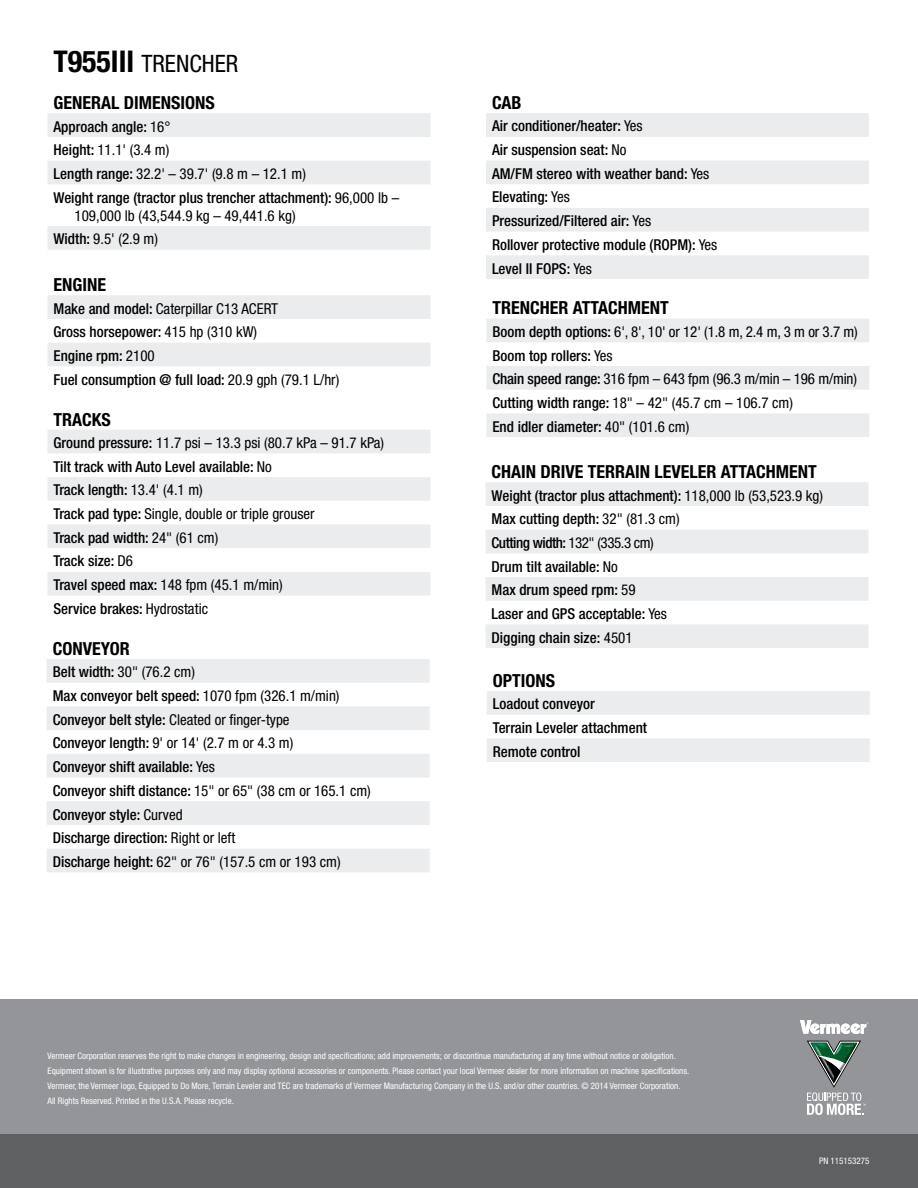
<style>
.page{position:relative;width:918px;height:1188px;background:#fff}
.page>*{position:absolute;margin:0;border:0;box-sizing:border-box;transform-origin:0 0}
.t1{font:condensed 24px "Helvetica Neue";color:#000}
.t2{font:700 condensed 18px "Helvetica Neue";color:#000}
.t3{font:500 condensed 15px/23.7px "Helvetica Neue";color:#000}
.t4{font:condensed 15px/23.7px "Helvetica Neue";color:#000}
.t5{font:condensed 9px/15px "Helvetica Neue";color:#fff}
.s1{font-weight:700;font-size:30px}
.s2{font-weight:400}
.s3{font-weight:500}
</style>
<div class="page">
<svg style="left:48px;top:113px;width:382px;height:137px;fill:#ecedee"></svg>
<svg style="left:48px;top:295px;width:382px;height:71px"></svg>
<svg style="left:486px;top:319px;width:383px;height:118px;fill:#ebeced"></svg>
<svg style="left:48px;top:430px;width:382px;height:166px;fill:#ebeced"></svg>
<svg style="left:47px;top:659px;width:383px;height:213px;fill:#ebeced"></svg>
<svg style="left:486px;top:113px;width:383px;height:166px;fill:#ebeced"></svg>
<svg style="left:487px;top:691px;width:383px;height:71px"></svg>
<svg style="left:486px;top:482px;width:383px;height:166px;fill:#ebeced"></svg>
<div style="left:0;top:999px;width:918px;height:151px;background:#939598"></div>
<svg style="left:807px;top:1041px;width:59px;height:74px"></svg>
<img style="left:811px;top:1043px;width:22px;height:14px">
<svg style="left:800px;top:1020px;width:68px;height:14px"></svg>
<div style="left:0;top:1134px;width:918px;height:54px;background:#5f6062"></div>
<h1 class="t1" style="left:53px;top:50px;width:186px"><span class="s1">T955III</span> TRENCHER</h1>
<p class="t2" style="left:492px;top:92px;width:31px">CAB</p>
<p class="t3" style="left:492px;top:114px;width:227px">Air conditioner/heater: <span class="s2">Yes<br></span>Air suspension seat: <span class="s2">No<br></span>AM/FM stereo with weather band: <span class="s2">Yes<br></span>Elevating: <span class="s2">Yes<br></span>Pressurized/Filtered air: <span class="s2">Yes<br></span>Rollover protective module (ROPM): <span class="s2">Yes<br></span>Level II FOPS: <span class="s2">Yes</span></p>
<p class="t2" style="left:54px;top:92px;width:163px">GENERAL DIMENSIONS</p>
<p class="t3" style="left:54px;top:114px;width:347px">Approach angle: <span class="s2">16°<br></span>Height: <span class="s2">11.1' (3.4 m)<br></span>Length range: <span class="s2">32.2' – 39.7' (9.8 m – 12.1 m)<br></span>Weight range (tractor plus trencher attachment): <span class="s2">96,000 lb –</span></p>
<p class="t4" style="left:54px;top:203px;width:244px;text-indent:21px">109,000 lb (43,544.9 kg – 49,441.6 kg)<br><span class="s3">Width:</span> 9.5' (2.9 m)</p>
<p class="t2" style="left:54px;top:274px;width:54px">ENGINE</p>
<p class="t3" style="left:54px;top:296px;width:287px">Make and model: <span class="s2">Caterpillar C13 ACERT<br></span>Gross horsepower: <span class="s2">415 hp (310 kW)<br></span>Engine rpm: <span class="s2">2100<br></span>Fuel consumption @ full load: <span class="s2">20.9 gph (79.1 L/hr)</span></p>
<p class="t2" style="left:492px;top:297px;width:178px">TRENCHER ATTACHMENT</p>
<p class="t4" style="left:492px;top:320px;width:367px"><span class="s3">Boom depth options:</span> 6', 8', 10' or 12' (1.8 m, 2.4 m, 3 m or 3.7 m)<br><span class="s3">Boom top rollers:</span> Yes<br><span class="s3">Chain speed range:</span> 316 fpm – 643 fpm (96.3 m/min – 196 m/min)<br><span class="s3">Cutting width range:</span> 18" – 42" (45.7 cm – 106.7 cm)<br><span class="s3">End idler diameter:</span> 40" (101.6 cm)</p>
<p class="t2" style="left:54px;top:408px;width:59px">TRACKS</p>
<p class="t3" style="left:54px;top:431px;width:332px">Ground pressure: <span class="s2">11.7 psi – 13.3 psi (80.7 kPa – 91.7 kPa)<br></span>Tilt track with Auto Level available: <span class="s2">No<br></span>Track length: <span class="s2">13.4' (4.1 m)<br></span>Track pad type: <span class="s2">Single, double or triple grouser<br></span>Track pad width: <span class="s2">24" (61 cm)<br></span>Track size: <span class="s2">D6<br></span>Travel speed max: <span class="s2">148 fpm (45.1 m/min)<br></span>Service brakes: <span class="s2">Hydrostatic</span></p>
<p class="t2" style="left:53px;top:638px;width:79px">CONVEYOR</p>
<p class="t3" style="left:53px;top:660px;width:320px">Belt width: <span class="s2">30" (76.2 cm)<br></span>Max conveyor belt speed: <span class="s2">1070 fpm (326.1 m/min)<br></span>Conveyor belt style: <span class="s2">Cleated or finger-type<br></span>Conveyor length: <span class="s2">9' or 14' (2.7 m or 4.3 m)<br></span>Conveyor shift available: <span class="s2">Yes<br></span>Conveyor shift distance: <span class="s2">15" or 65" (38 cm or 165.1 cm)<br></span>Conveyor style: <span class="s2">Curved<br></span>Discharge direction: <span class="s2">Right or left<br></span>Discharge height: <span class="s2">62" or 76" (157.5 cm or 193 cm)</span></p>
<p class="t2" style="left:492px;top:461px;width:327px">CHAIN DRIVE TERRAIN LEVELER ATTACHMENT</p>
<p class="t3" style="left:492px;top:483px;width:333px">Weight (tractor plus attachment): <span class="s2">118,000 lb (53,523.9 kg)<br></span>Max cutting depth: <span class="s2">32" (81.3 cm)<br></span>Cutting width: <span class="s2">132" (335.3 cm)<br></span>Drum tilt available: <span class="s2">No<br></span>Max drum speed rpm: <span class="s2">59<br></span>Laser and GPS acceptable: <span class="s2">Yes<br></span>Digging chain size: <span class="s2">4501</span></p>
<p class="t2" style="left:493px;top:670px;width:64px">OPTIONS</p>
<p class="t3" style="left:493px;top:692px;width:156px">Loadout conveyor<br>Terrain Leveler attachment<br>Remote control</p>
<p class="t5" style="left:48px;top:1049px;width:643px">Vermeer Corporation reserves the right to make changes in engineering, design and specifications; add improvements; or discontinue manufacturing at any time without notice or obligation.<br>Equipment shown is for illustrative purposes only and may display optional accessories or components. Please contact your local Vermeer dealer for more information on machine specifications.<br>Vermeer, the Vermeer logo, Equipped to Do More, Terrain Leveler and TEC are trademarks of Vermeer Manufacturing Company in the U.S. and/or other countries. © 2014 Vermeer Corporation.<br>All Rights Reserved. Printed in the U.S.A. Please recycle.</p>
<p class="t5" style="left:819px;top:1154px;width:52px">PN 115153275</p>
</div>
